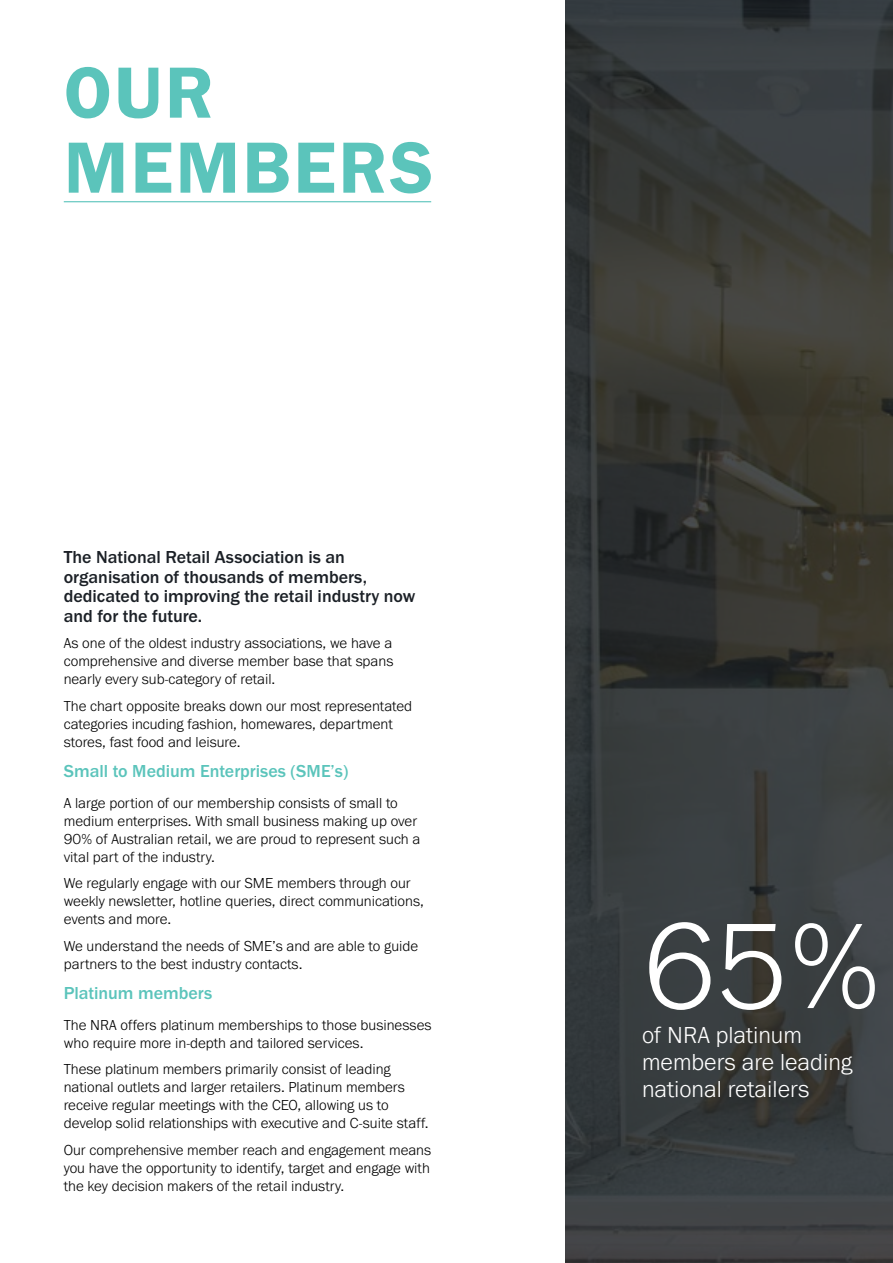
<style>
.page{position:relative;width:893px;height:1263px;background:#fff}
.page>*{position:absolute;margin:0;border:0;box-sizing:border-box;transform-origin:0 0}
.t1{font:300 126px "Franklin Gothic URW";color:#fff}
.t2{font:600 75px/75px "Franklin Gothic";letter-spacing:.03em;color:#5bc4bb}
.t3{font:300 24px/27px "Franklin Gothic URW";color:#fff}
.t4{font:500 18px/19.5px "Franklin Gothic URW";color:#1b2026}
.t5{font:500 18px "Franklin Gothic URW";color:#5bc4bb}
.t6{font:300 15px/18px "Franklin Gothic URW";color:#000}
</style>
<div class="page">
<svg style="left:566px;top:0;width:327px;height:1263px;background:#383a39"></svg>
<hr style="left:64px;top:201px;width:367px;height:1px;background:#5bc4bb">
<h2 class="t2" style="left:64px;top:56px;width:371px">OUR<br>MEMBERS</h2>
<p class="t4" style="left:64px;top:547px;width:353px">The National Retail Association is an organisation of thousands of members, dedicated to improving the retail industry now and for the future.</p>
<p class="t6" style="left:64px;top:634px;width:331px;text-align:justify">As one of the oldest industry associations, we have a comprehensive and diverse member base that spans nearly every sub-category of retail.</p>
<p class="t6" style="left:64px;top:697px;width:350px">The chart opposite breaks down our most representated categories incuding fashion, homewares, department stores, fast food and leisure.</p>
<p class="t5" style="left:64px;top:760px;width:286px">Small to Medium Enterprises (SME’s)</p>
<p class="t6" style="left:64px;top:793px;width:358px">A large portion of our membership consists of small to medium enterprises. With small business making up over 90% of Australian retail, we are proud to represent such a vital part of the industry.</p>
<p class="t6" style="left:64px;top:874px;width:362px">We regularly engage with our SME members through our weekly newsletter, hotline queries, direct communications, events and more.</p>
<p class="t6" style="left:64px;top:936px;width:356px">We understand the needs of SME’s and are able to guide partners to the best industry contacts.</p>
<p class="t5" style="left:64px;top:982px;width:150px">Platinum members</p>
<p class="t6" style="left:64px;top:1015px;width:369px">The NRA offers platinum memberships to those businesses who require more in-depth and tailored services.</p>
<p class="t6" style="left:64px;top:1060px;width:366px">These platinum members primarily consist of leading national outlets and larger retailers. Platinum members receive regular meetings with the CEO, allowing us to develop solid relationships with executive and C-suite staff.</p>
<p class="t6" style="left:64px;top:1140px;width:369px;text-align:justify">Our comprehensive member reach and engagement means you have the opportunity to identify, target and engage with the key decision makers of the retail industry.</p>
<h1 class="t1" style="left:642px;top:887px;width:239px">65%</h1>
<h3 class="t3" style="left:642px;top:1021px;width:212px">of NRA platinum members are leading national retailers</h3>
</div>
